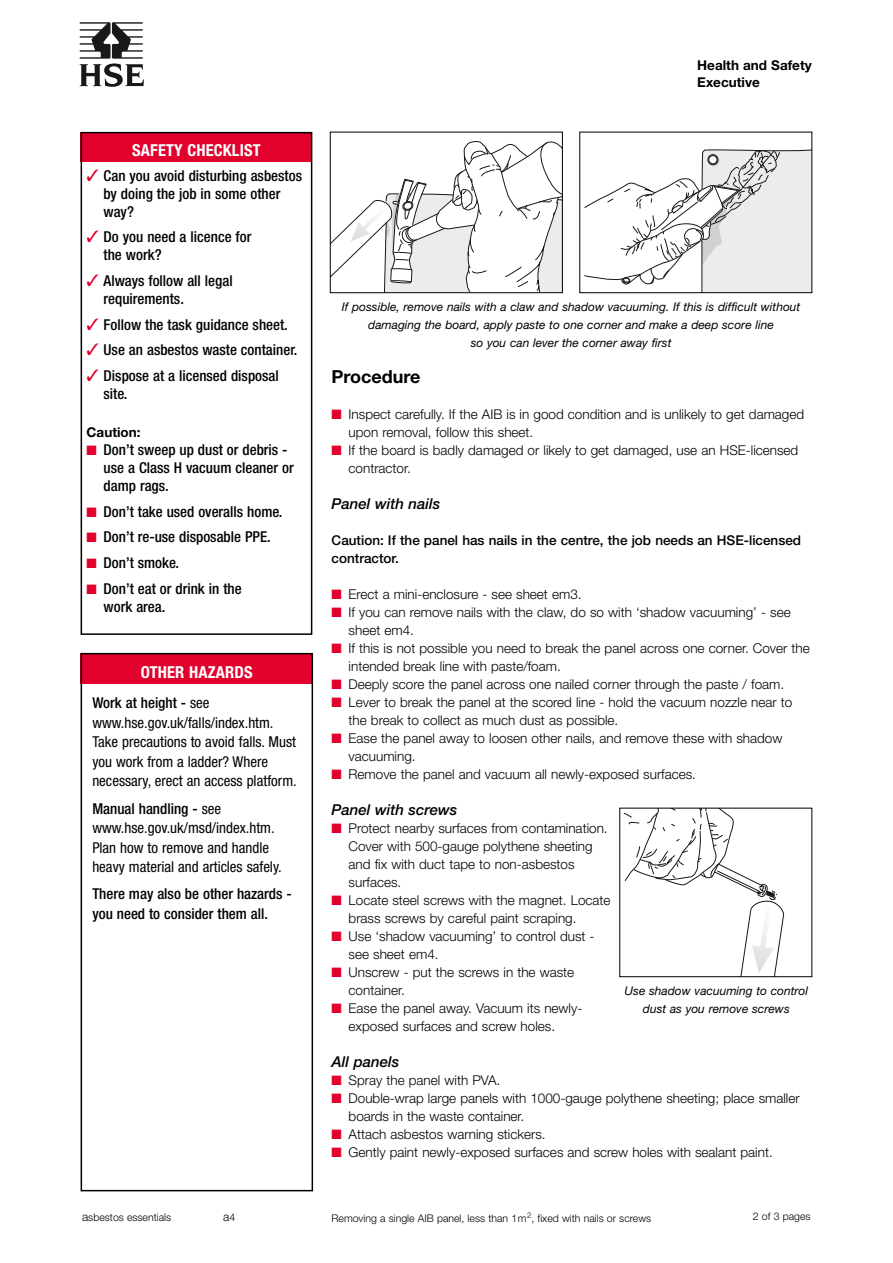
<style>
.page{position:relative;width:893px;height:1263px;background:#fff}
.page>*{position:absolute;margin:0;border:0;box-sizing:border-box;transform-origin:0 0}
.t1{font:700 18px "Helvetica Neue";color:#000}
.t2{font:700 condensed 16.5px "Helvetica Neue";letter-spacing:.01em;color:#fff}
.t3{font:500 condensed 15px/18px "Helvetica Neue";color:#000}
.t4{font:condensed 15px/19.5px "Helvetica Neue";color:#000}
.t5{font:italic 500 15px "Helvetica Neue";color:#000}
.t6{font:300 13.5px/18px "Helvetica Neue";color:#000}
.t7{font:500 13.5px/18px "Helvetica Neue";color:#000}
.t8{font:700 13.5px/16.5px "Helvetica Neue";color:#000}
.t9{font:italic 12px/18px "Helvetica Neue";color:#000;text-align:center}
.t10{font:300 12px "Helvetica Neue";color:#000}
.t11{font:300 10.5px "Helvetica Neue";color:#000}
.s1{color:#e1012c}
.s2{font-weight:500}
.s3{font-size:12px}
.s4{font-size:10.5px}
</style>
<div class="page">
<svg style="left:80px;top:22px;width:64px;height:65px"></svg>
<svg style="left:584px;top:149px;width:226px;height:142px"></svg>
<div style="left:579px;top:132px;width:233px;height:161px;border:1px solid #000"></div>
<svg style="left:330px;top:141px;width:232px;height:153px"></svg>
<div style="left:330px;top:132px;width:232px;height:161px;border:1px solid #000"></div>
<svg style="left:624px;top:810px;width:160px;height:165px"></svg>
<div style="left:81px;top:132px;width:231px;height:30px;background:#e1012c"></div>
<div style="left:81px;top:132px;width:231px;height:503px;border:2px solid #000"></div>
<div style="left:81px;top:653px;width:232px;height:30px;background:#e1012c"></div>
<div style="left:81px;top:653px;width:232px;height:538px;border:2px solid #000"></div>
<p class="t2" style="left:132px;top:145px;width:130px">SAFETY CHECKLIST</p>
<p class="t3" style="left:104px;top:168px;width:200px;text-indent:-17px"><span class="s1">✓</span> Can you avoid disturbing asbestos by doing the job in some other way?</p>
<p class="t3" style="left:104px;top:229px;width:149px;text-indent:-17px"><span class="s1">✓</span> Do you need a licence for the work?</p>
<p class="t3" style="left:104px;top:273px;width:131px;text-indent:-17px"><span class="s1">✓</span> Always follow all legal requirements.</p>
<p class="t3" style="left:87px;top:317px;width:203px"><span class="s1">✓</span> Follow the task guidance sheet.</p>
<p class="t3" style="left:87px;top:342px;width:212px"><span class="s1">✓</span> Use an asbestos waste container.</p>
<p class="t3" style="left:104px;top:368px;width:177px;text-indent:-17px"><span class="s1">✓</span> Dispose at a licensed disposal site.</p>
<p class="t8" style="left:87px;top:425px;width:55px">Caution:</p>
<p class="t3" style="left:104px;top:442px;width:192px;text-indent:-17px"><span class="s1">■</span> Don’t sweep up dust or debris - use a Class H vacuum cleaner or damp rags.</p>
<p class="t3" style="left:87px;top:504px;width:197px"><span class="s1">■</span> Don’t take used overalls home.</p>
<p class="t3" style="left:87px;top:529px;width:186px"><span class="s1">■</span> Don’t re-use disposable PPE.</p>
<p class="t3" style="left:87px;top:555px;width:94px"><span class="s1">■</span> Don’t smoke.</p>
<p class="t3" style="left:104px;top:580px;width:140px;text-indent:-17px"><span class="s1">■</span> Don’t eat or drink in the work area.</p>
<p class="t2" style="left:141px;top:667px;width:113px">OTHER HAZARDS</p>
<p class="t4" style="left:92px;top:695px;width:206px"><span class="s2">Work at height -</span> see www.hse.gov.uk/falls/index.htm.<br>Take precautions to avoid falls. Must you work from a ladder? Where necessary, erect an access platform.</p>
<p class="t4" style="left:92px;top:800px;width:191px"><span class="s2">Manual handling -</span> see www.hse.gov.uk/msd/index.htm.<br>Plan how to remove and handle heavy material and articles safely.</p>
<p class="t3" style="left:92px;top:885px;width:201px;line-height:19.5px">There may also be other hazards - you need to consider them all.</p>
<p class="t11" style="left:82px;top:1213px;width:91px"><span class="s3">a</span>sbestos essentials</p>
<p class="t10" style="left:223px;top:1212px;width:14px">a<span class="s4">4</span></p>
<p class="t8" style="left:697px;top:58px;width:116px">Health and Safety<br>Executive</p>
<p class="t9" style="left:342px;top:299px;width:460px">If possible, remove nails with a claw and shadow vacuuming. If this is difficult without damaging the board, apply paste to one corner and make a deep score line<br>so you can lever the corner away first</p>
<h1 class="t1" style="left:332px;top:370px;width:91px">Procedure</h1>
<p class="t6" style="left:349px;top:406px;width:457px;text-indent:-17px"><span class="s1">■</span> Inspect carefully. If the AIB is in good condition and is unlikely to get damaged upon removal, follow this sheet.</p>
<p class="t6" style="left:349px;top:442px;width:451px;text-indent:-17px"><span class="s1">■</span> If the board is badly damaged or likely to get damaged, use an HSE-licensed contractor.</p>
<p class="t5" style="left:332px;top:498px;width:110px">Panel with nails</p>
<p class="t7" style="left:332px;top:532px;width:471px">Caution: If the panel has nails in the centre, the job needs an HSE-licensed contractor.</p>
<p class="t6" style="left:332px;top:586px;width:251px"><span class="s1">■</span> Erect a mini-enclosure - see sheet em3.</p>
<p class="t6" style="left:349px;top:604px;width:444px;text-indent:-17px"><span class="s1">■</span> If you can remove nails with the claw, do so with ‘shadow vacuuming’ - see sheet em4.</p>
<p class="t6" style="left:349px;top:640px;width:463px;text-indent:-17px"><span class="s1">■</span> If this is not possible you need to break the panel across one corner. Cover the intended break line with paste/foam.</p>
<p class="t6" style="left:332px;top:676px;width:454px"><span class="s1">■</span> Deeply score the panel across one nailed corner through the paste / foam.</p>
<p class="t6" style="left:349px;top:694px;width:445px;text-indent:-17px"><span class="s1">■</span> Lever to break the panel at the scored line - hold the vacuum nozzle near to the break to collect as much dust as possible.</p>
<p class="t6" style="left:349px;top:730px;width:435px;text-indent:-17px"><span class="s1">■</span> Ease the panel away to loosen other nails, and remove these with shadow vacuuming.</p>
<p class="t6" style="left:332px;top:766px;width:366px"><span class="s1">■</span> Remove the panel and vacuum all newly-exposed surfaces.</p>
<p class="t5" style="left:332px;top:804px;width:127px">Panel with screws</p>
<p class="t6" style="left:349px;top:820px;width:261px;text-indent:-17px"><span class="s1">■</span> Protect nearby surfaces from contamination.<br>Cover with 500-gauge polythene sheeting and fix with duct tape to non-asbestos surfaces.</p>
<p class="t6" style="left:349px;top:892px;width:263px;text-indent:-17px"><span class="s1">■</span> Locate steel screws with the magnet. Locate brass screws by careful paint scraping.</p>
<p class="t6" style="left:349px;top:928px;width:247px;text-indent:-17px"><span class="s1">■</span> Use ‘shadow vacuuming’ to control dust - see sheet em4.</p>
<p class="t6" style="left:349px;top:964px;width:227px;text-indent:-17px"><span class="s1">■</span> Unscrew - put the screws in the waste container.</p>
<p class="t6" style="left:349px;top:1000px;width:235px;text-indent:-17px"><span class="s1">■</span> Ease the panel away. Vacuum its newly&shy;exposed surfaces and screw holes.</p>
<p class="t9" style="left:624px;top:983px;width:185px">Use shadow vacuuming to control dust as you remove screws</p>
<p class="t5" style="left:332px;top:1056px;width:69px">All panels</p>
<p class="t6" style="left:332px;top:1072px;width:170px"><span class="s1">■</span> Spray the panel with PVA.</p>
<p class="t6" style="left:349px;top:1090px;width:453px;text-indent:-17px"><span class="s1">■</span> Double-wrap large panels with 1000-gauge polythene sheeting; place smaller boards in the waste container.</p>
<p class="t6" style="left:332px;top:1126px;width:216px"><span class="s1">■</span> Attach asbestos warning stickers.</p>
<p class="t6" style="left:332px;top:1144px;width:443px"><span class="s1">■</span> Gently paint newly-exposed surfaces and screw holes with sealant paint.</p>
<p class="t11" style="left:332px;top:1215px;width:321px">Removing a single AIB panel, less than 1m<sup>2</sup>, fixed with nails or screws</p>
<p class="t11" style="left:753px;top:1212px;width:59px">2 of 3 pages</p>
</div>
